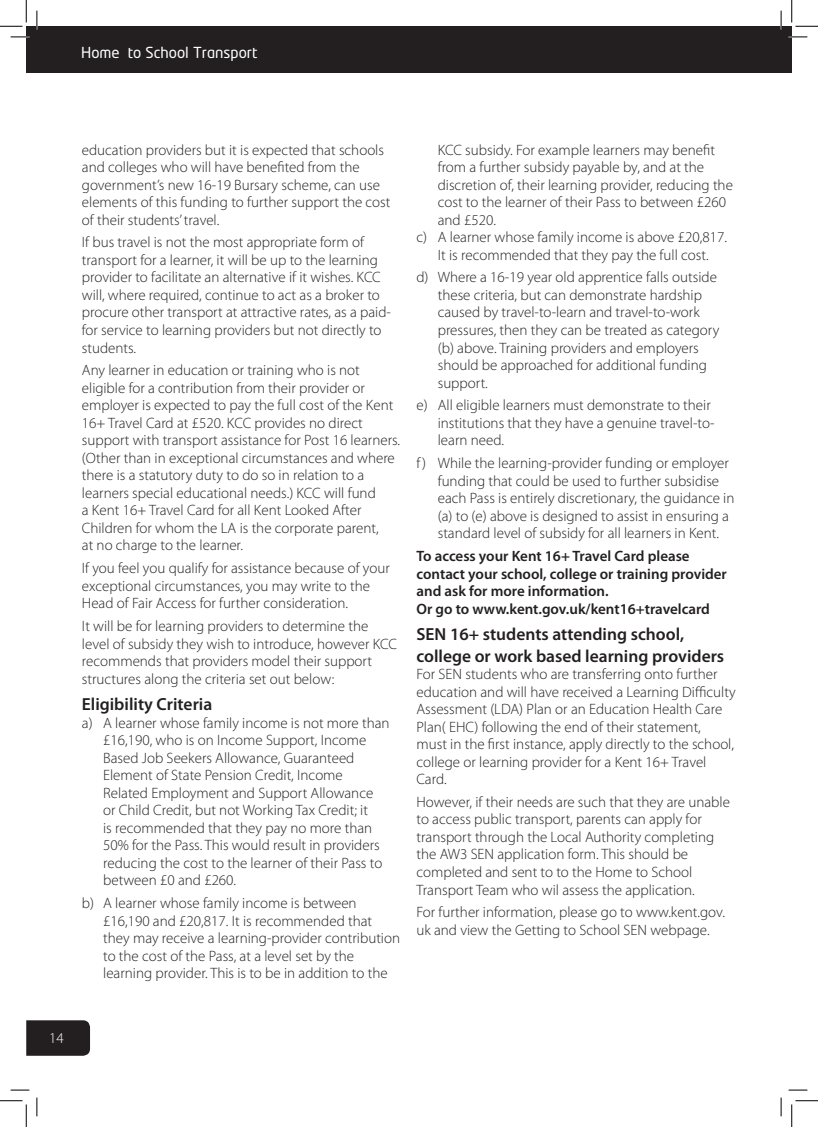
<style>
.page{position:relative;width:818px;height:1127px;background:#fff}
.page>*{position:absolute;margin:0;border:0;box-sizing:border-box;transform-origin:0 0}
.t1{font:600 17.5px/21.2px "Myriad Pro";color:#231f20}
._1_5mm_space{font:300 15px/17.5px "Myriad Pro";color:#231f20}
._1_5mm_space-2{font:600 15px/17.5px "Myriad Pro";color:#231f20}
.t2{font:15px "Neo Tech";color:#fff}
.t3{font:300 15px "Myriad Pro";color:#fff}
</style>
<div class="page">
<div style="left:781px;top:26px;width:11px;height:46px;background:#231f20"></div>
<div style="left:26px;top:26px;width:755px;height:46px;background:#231f20"></div>
<div style="left:26px;top:1020px;width:64px;height:35px;background:#231f20"></div>
<svg style="left:11px;top:36px;width:18px;height:2px"></svg>
<svg style="left:788px;top:36px;width:19px;height:2px"></svg>
<svg style="left:11px;top:1089px;width:18px;height:1px"></svg>
<svg style="left:788px;top:1089px;width:19px;height:1px"></svg>
<svg style="left:36px;top:11px;width:2px;height:18px"></svg>
<svg style="left:36px;top:1097px;width:2px;height:18px"></svg>
<svg style="left:780px;top:11px;width:2px;height:18px"></svg>
<svg style="left:780px;top:1097px;width:2px;height:18px"></svg>
<svg style="left:0;top:0;width:27px;height:27px"></svg>
<svg style="left:0;top:1100px;width:27px;height:26px"></svg>
<svg style="left:791px;top:0;width:27px;height:27px"></svg>
<svg style="left:791px;top:1100px;width:27px;height:26px"></svg>
<p class="t2" style="left:81px;top:45px;width:178px">Home to School Transport</p>
<p class="_1_5mm_space" style="left:82px;top:141px;width:310px">education providers but it is expected that schools and colleges who will have benefited from the government’s new 16-19 Bursary scheme, can use elements of this funding to further support the cost of their students’ travel.</p>
<p class="_1_5mm_space" style="left:82px;top:233px;width:311px">If bus travel is not the most appropriate form of transport for a learner, it will be up to the learning provider to facilitate an alternative if it wishes. KCC will, where required, continue to act as a broker to procure other transport at attractive rates, as a paid&shy;for service to learning providers but not directly to students.</p>
<p class="_1_5mm_space" style="left:82px;top:361px;width:320px">Any learner in education or training who is not eligible for a contribution from their provider or employer is expected to pay the full cost of the Kent 16+ Travel Card at £520. KCC provides no direct support with transport assistance for Post 16 learners. (Other than in exceptional circumstances and where there is a statutory duty to do so in relation to a learners special educational needs.) KCC will fund<br>a Kent 16+ Travel Card for all Kent Looked After Children for whom the LA is the corporate parent,<br>at no charge to the learner.</p>
<p class="_1_5mm_space" style="left:82px;top:559px;width:309px">If you feel you qualify for assistance because of your exceptional circumstances, you may write to the<br>Head of Fair Access for further consideration.</p>
<p class="_1_5mm_space" style="left:82px;top:617px;width:317px">It will be for learning providers to determine the level of subsidy they wish to introduce, however KCC recommends that providers model their support structures along the criteria set out below:</p>
<p class="t1" style="left:82px;top:693px;width:132px">Eligibility Criteria</p>
<p class="_1_5mm_space" style="left:103px;top:713px;width:288px;text-indent:-21px">a) A learner whose family income is not more than £16,190, who is on Income Support, Income Based Job Seekers Allowance, Guaranteed Element of State Pension Credit, Income Related Employment and Support Allowance<br>or Child Credit, but not Working Tax Credit; it<br>is recommended that they pay no more than 50% for the Pass. This would result in providers reducing the cost to the learner of their Pass to between £0 and £260.</p>
<p class="_1_5mm_space" style="left:103px;top:894px;width:298px;text-indent:-21px">b) A learner whose family income is between £16,190 and £20,817. It is recommended that they may receive a learning-provider contribution to the cost of the Pass, at a level set by the learning provider. This is to be in addition to the</p>
<p class="_1_5mm_space" style="left:438px;top:141px;width:297px">KCC subsidy. For example learners may benefit from a further subsidy payable by, and at the discretion of, their learning provider, reducing the cost to the learner of their Pass to between £260 and £520.</p>
<p class="_1_5mm_space" style="left:416px;top:228px;width:312px;text-align:center">c) A learner whose family income is above £20,817.<br>It is recommended that they pay the full cost.</p>
<p class="_1_5mm_space" style="left:438px;top:268px;width:283px;text-indent:-21px">d) Where a 16-19 year old apprentice falls outside these criteria, but can demonstrate hardship caused by travel-to-learn and travel-to-work pressures, then they can be treated as category (b) above. Training providers and employers should be approached for additional funding support.</p>
<p class="_1_5mm_space" style="left:438px;top:396px;width:278px;text-indent:-21px">e) All eligible learners must demonstrate to their institutions that they have a genuine travel-to&shy;learn need.</p>
<p class="_1_5mm_space" style="left:438px;top:454px;width:298px;text-indent:-21px">f ) While the learning-provider funding or employer funding that could be used to further subsidise each Pass is entirely discretionary, the guidance in (a) to (e) above is designed to assist in ensuring a standard level of subsidy for all learners in Kent.</p>
<p class="_1_5mm_space-2" style="left:416px;top:547px;width:312px">To access your Kent 16+ Travel Card please contact your school, college or training provider and ask for more information.<br>Or go to www.kent.gov.uk/kent16+travelcard</p>
<p class="t1" style="left:416px;top:623px;width:309px">SEN 16+ students attending school, college or work based learning providers</p>
<p class="_1_5mm_space" style="left:416px;top:665px;width:321px">For SEN students who are transferring onto further education and will have received a Learning Difficulty Assessment (LDA) Plan or an Education Health Care Plan( EHC) following the end of their statement,<br>must in the first instance, apply directly to the school, college or learning provider for a Kent 16+ Travel Card.</p>
<p class="_1_5mm_space" style="left:416px;top:792px;width:315px">However, if their needs are such that they are unable to access public transport, parents can apply for transport through the Local Authority completing the AW3 SEN application form. This should be completed and sent to to the Home to School Transport Team who wil assess the application.</p>
<p class="_1_5mm_space" style="left:416px;top:903px;width:310px">For further information, please go to www.kent.gov. uk and view the Getting to School SEN webpage.</p>
<p class="t3" style="left:49px;top:1028px;width:16px">14</p>
</div>
